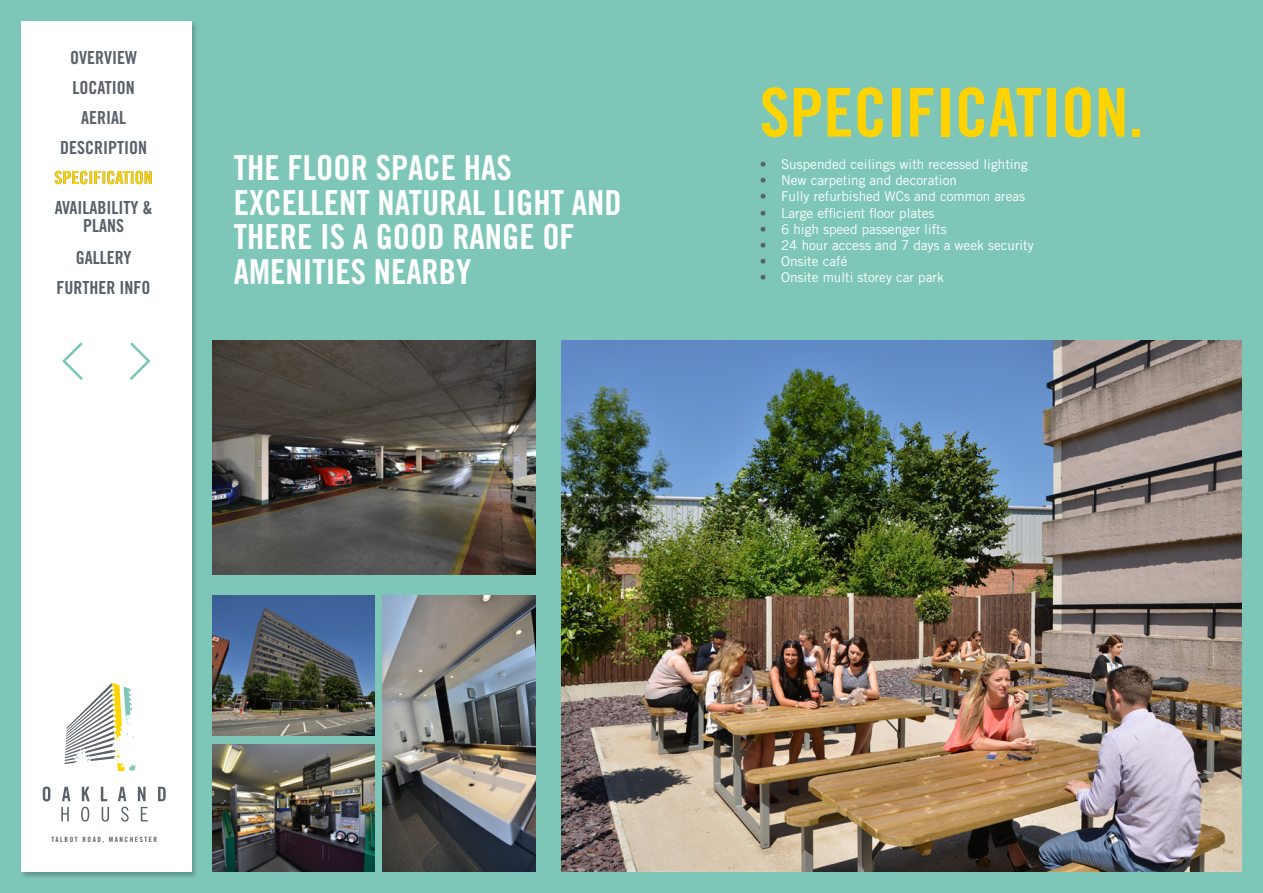
<style>
.page{position:relative;width:1263px;height:893px;background:#7ec7b8}
.page>*{position:absolute;margin:0;border:0;box-sizing:border-box;transform-origin:0 0}
.t1{font:67.5px "Trade Gothic Bold Cond Twenty";color:#ffd300}
.t2{font:34.5px/34.5px "Trade Gothic Bold Cond Twenty";color:#fff}
.t3{font:18px/30px "Trade Gothic LT Std Bd Cn 20";color:#5a616a;text-align:center}
.t4{font:18px "Trade Gothic LT Std Bd Cn 20";color:#ffd300}
.t5{font:13.5px "Trade Gothic LT Std";color:#fff}
.t6{font:7.2px "Trade Gothic Bold Cond Twenty";letter-spacing:.21em;color:#5a616a}
.s1{color:#5a616a}
</style>
<div class="page">
<div style="left:20px;top:20px;width:179px;height:860px;background:#000;opacity:.25"></div>
<div style="left:21px;top:21px;width:170px;height:851px;background:#fff"></div>
<svg style="left:65px;top:683px;width:72px;height:89px"></svg>
<svg style="left:43px;top:786px;width:7px;height:15px"></svg>
<svg style="left:62px;top:787px;width:8px;height:14px"></svg>
<svg style="left:82px;top:787px;width:8px;height:14px"></svg>
<svg style="left:101px;top:787px;width:6px;height:14px"></svg>
<svg style="left:118px;top:787px;width:8px;height:14px"></svg>
<svg style="left:138px;top:787px;width:8px;height:14px"></svg>
<svg style="left:158px;top:787px;width:8px;height:14px"></svg>
<svg style="left:61px;top:807px;width:8px;height:14px"></svg>
<svg style="left:81px;top:807px;width:8px;height:15px"></svg>
<svg style="left:102px;top:807px;width:7px;height:15px"></svg>
<svg style="left:121px;top:807px;width:8px;height:15px"></svg>
<svg style="left:141px;top:807px;width:7px;height:14px"></svg>
<svg style="left:129px;top:342px;width:22px;height:38px"></svg>
<svg style="left:62px;top:342px;width:21px;height:38px"></svg>
<img style="left:561px;top:340px;width:681px;height:532px">
<img style="left:213px;top:340px;width:323px;height:234px">
<img style="left:213px;top:595px;width:161px;height:141px">
<img style="left:383px;top:595px;width:153px;height:277px">
<img style="left:213px;top:744px;width:161px;height:128px">
<h3 class="t3" style="left:70px;top:42px;width:68px;text-align:left">OVERVIEW<br>LOCATION</h3>
<h3 class="t3" style="left:81px;top:103px;width:46px">AERIAL</h3>
<h3 class="t3" style="left:60px;top:133px;width:88px">DESCRIPTION</h3>
<h3 class="t4" style="left:54px;top:167px;width:100px">SPECIFICATION</h3>
<h3 class="t3" style="left:55px;top:199px;width:99px;line-height:18px">AVAILABILITY &amp;<br>PLANS</h3>
<h3 class="t3" style="left:57px;top:242px;width:95px">GALLERY<br>FURTHER INFO</h3>
<h2 class="t2" style="left:234px;top:150px;width:389px">THE FLOOR SPACE HAS<br>EXCELLENT NATURAL LIGHT AND<br>THERE IS A GOOD RANGE OF<br>AMENITIES NEARBY</h2>
<h1 class="t1" style="left:760px;top:72px;width:385px">SPECIFICATION.</h1>
<p class="t5" style="left:760px;top:156px;width:270px"><span class="s1">•</span> Suspended ceilings with recessed lighting</p>
<p class="t5" style="left:760px;top:172px;width:199px"><span class="s1">•</span> New carpeting and decoration</p>
<p class="t5" style="left:760px;top:188px;width:267px"><span class="s1">•</span> Fully refurbished WCs and common areas</p>
<p class="t5" style="left:760px;top:205px;width:176px"><span class="s1">•</span> Large efficient floor plates</p>
<p class="t5" style="left:760px;top:221px;width:188px"><span class="s1">•</span> 6 high speed passenger lifts</p>
<p class="t5" style="left:760px;top:237px;width:275px"><span class="s1">•</span> 24 hour access and 7 days a week security</p>
<p class="t5" style="left:760px;top:253px;width:89px"><span class="s1">•</span> Onsite café</p>
<p class="t5" style="left:760px;top:269px;width:185px"><span class="s1">•</span> Onsite multi storey car park</p>
<p class="t6" style="left:51px;top:835px;width:107px">TALBOT ROAD, MANCHESTER</p>
</div>
